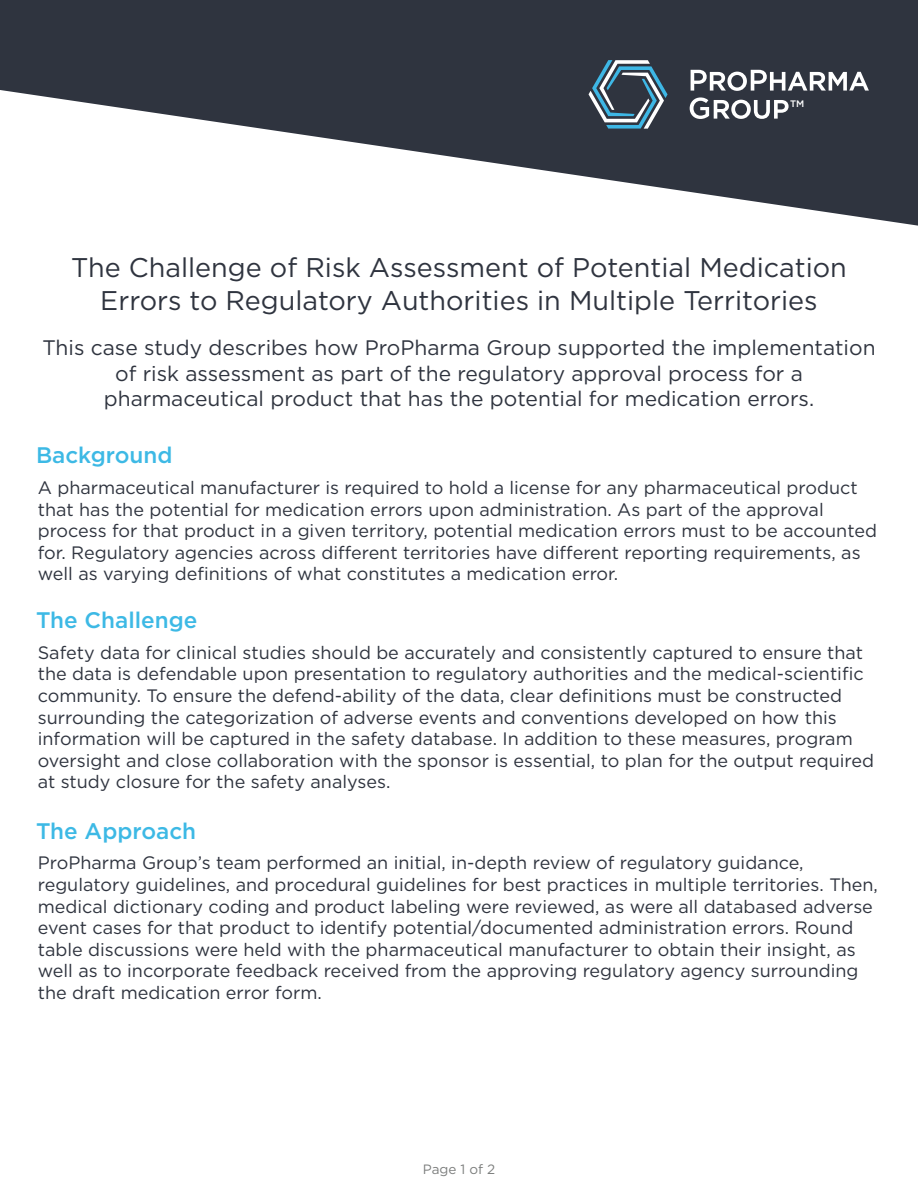
<style>
.page{position:relative;width:918px;height:1188px;background:#fff}
.page>*{position:absolute;margin:0;border:0;box-sizing:border-box;transform-origin:0 0}
.t1{font:27px/32.4px "Gotham";color:#2f343f;text-align:center}
.t2{font:500 22.5px "Gotham";color:#3db9e5}
.t3{font:21px/25.2px "Gotham";color:#2f343f;text-align:center}
.t4{font:18px/21.6px "Gotham";color:#2f343f}
.t5{font:13.5px "Gotham";color:#7c7e7d}
.t6{font:500 9.45px "Gotham";color:#fff}
</style>
<div class="page">
<svg style="left:0;top:0;width:918px;height:226px;fill:#2f343f"></svg>
<svg style="left:589px;top:60px;width:79px;height:69px"></svg>
<svg style="left:691px;top:70px;width:178px;height:21px"></svg>
<svg style="left:690px;top:97px;width:99px;height:22px"></svg>
<p class="t6" style="left:790px;top:98px;width:16px">TM</p>
<p class="t1" style="left:71px;top:251px;width:777px">The Challenge of Risk Assessment of Potential Medication<br>Errors to Regulatory Authorities in Multiple Territories</p>
<p class="t3" style="left:42px;top:335px;width:835px">This case study describes how ProPharma Group supported the implementation of risk assessment as part of the regulatory approval process for a pharmaceutical product that has the potential for medication errors.</p>
<p class="t2" style="left:36px;top:441px;width:138px">Background</p>
<p class="t4" style="left:38px;top:477px;width:841px">A pharmaceutical manufacturer is required to hold a license for any pharmaceutical product that has the potential for medication errors upon administration. As part of the approval process for that product in a given territory, potential medication errors must to be accounted for. Regulatory agencies across different territories have different reporting requirements, as well as varying definitions of what constitutes a medication error.</p>
<p class="t2" style="left:36px;top:606px;width:163px">The Challenge</p>
<p class="t4" style="left:38px;top:641px;width:838px">Safety data for clinical studies should be accurately and consistently captured to ensure that the data is defendable upon presentation to regulatory authorities and the medical-scientific community. To ensure the defend-ability of the data, clear definitions must be constructed surrounding the categorization of adverse events and conventions developed on how this information will be captured in the safety database. In addition to these measures, program oversight and close collaboration with the sponsor is essential, to plan for the output required at study closure for the safety analyses.</p>
<p class="t2" style="left:36px;top:816px;width:162px">The Approach</p>
<p class="t4" style="left:38px;top:852px;width:842px">ProPharma Group’s team performed an initial, in-depth review of regulatory guidance, regulatory guidelines, and procedural guidelines for best practices in multiple territories. Then, medical dictionary coding and product labeling were reviewed, as were all databased adverse event cases for that product to identify potential/documented administration errors. Round table discussions were held with the pharmaceutical manufacturer to obtain their insight, as well as to incorporate feedback received from the approving regulatory agency surrounding the draft medication error form.</p>
<p class="t5" style="left:423px;top:1160px;width:74px">Page 1 of 2</p>
</div>
